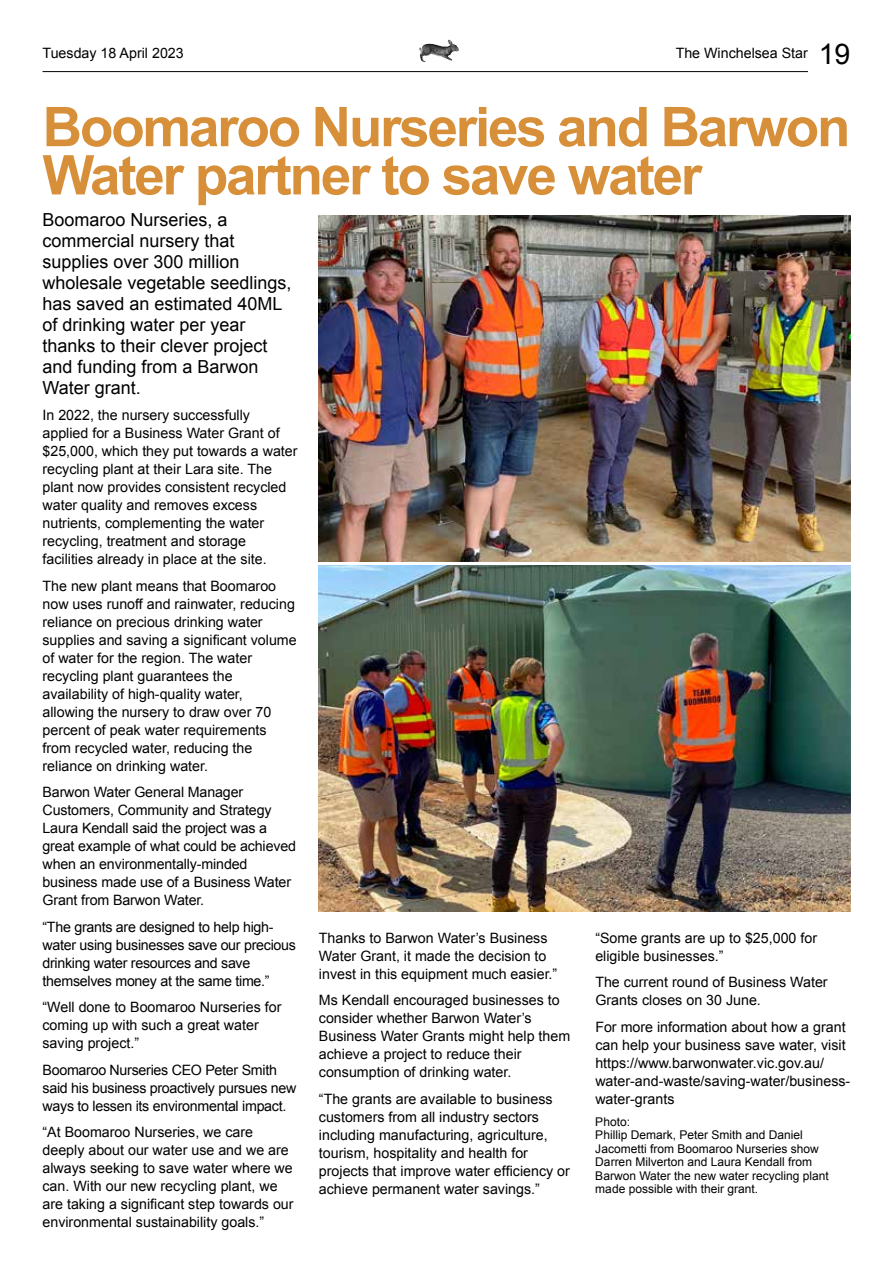
<style>
.page{position:relative;width:893px;height:1263px;background:#fff}
.page>*{position:absolute;margin:0;border:0;box-sizing:border-box;transform-origin:0 0}
.t1{font:700 54.75px/48.2px "Arial";letter-spacing:-.04em;color:#d79039}
.t2{font:18px/21px "Arial";color:#000}
.t3{font:14.25px/18px "Arial";color:#000}
.t4{font:14.25px/18px "Arial";letter-spacing:-.02em;color:#000}
.t5{font:12px/13.5px "Arial";color:#000}
.s1{font-size:28.5px}
</style>
<div class="page">
<hr style="left:43px;top:71px;width:765px;height:1px;background:#000">
<img style="left:419px;top:40px;width:40px;height:22px">
<img style="left:319px;top:216px;width:531px;height:345px">
<img style="left:319px;top:566px;width:531px;height:345px">
<p class="t3" style="left:43px;top:44px;width:143px">Tuesday 18 April 2023</p>
<p class="t3" style="left:676px;top:44px;width:176px">The Winchelsea Star <span class="s1">19</span></p>
<h1 class="t1" style="left:43px;top:105px;width:809px">Boomaroo Nurseries and Barwon<br>Water partner to save water</h1>
<p class="t2" style="left:43px;top:209px;width:251px">Boomaroo Nurseries, a commercial nursery that supplies over 300 million wholesale vegetable seedlings, has saved an estimated 40ML of drinking water per year thanks to their clever project and funding from a Barwon<br>Water grant.</p>
<p class="t3" style="left:43px;top:406px;width:257px">In 2022, the nursery successfully applied for a Business Water Grant of $25,000, which they put towards a water recycling plant at their Lara site. The plant now provides consistent recycled water quality and removes excess nutrients, complementing the water recycling, treatment and storage facilities already in place at the site.</p>
<p class="t3" style="left:43px;top:577px;width:256px">The new plant means that Boomaroo now uses runoff and rainwater, reducing reliance on precious drinking water supplies and saving a significant volume of water for the region. The water recycling plant guarantees the availability of high-quality water, allowing the nursery to draw over 70 percent of peak water requirements from recycled water, reducing the reliance on drinking water.</p>
<p class="t3" style="left:43px;top:783px;width:255px">Barwon Water General Manager Customers, Community and Strategy Laura Kendall said the project was a great example of what could be achieved when an environmentally-minded business made use of a Business Water Grant from Barwon Water.</p>
<p class="t4" style="left:43px;top:918px;width:255px">“The grants are designed to help high&shy;water using businesses save our precious drinking water resources and save themselves money at the same time.”</p>
<p class="t3" style="left:43px;top:998px;width:240px">“Well done to Boomaroo Nurseries for coming up with such a great water saving project.”</p>
<p class="t4" style="left:43px;top:1061px;width:255px">Boomaroo Nurseries CEO Peter Smith said his business proactively pursues new ways to lessen its environmental impact.</p>
<p class="t3" style="left:43px;top:1123px;width:253px">“At Boomaroo Nurseries, we care deeply about our water use and we are always seeking to save water where we can. With our new recycling plant, we are taking a significant step towards our environmental sustainability goals.”</p>
<p class="t3" style="left:319px;top:929px;width:240px">Thanks to Barwon Water’s Business<br>Water Grant, it made the decision to invest in this equipment much easier.”</p>
<p class="t3" style="left:319px;top:991px;width:253px">Ms Kendall encouraged businesses to consider whether Barwon Water’s Business Water Grants might help them achieve a project to reduce their consumption of drinking water.</p>
<p class="t3" style="left:319px;top:1090px;width:253px">“The grants are available to business customers from all industry sectors including manufacturing, agriculture, tourism, hospitality and health for projects that improve water efficiency or achieve permanent water savings.”</p>
<p class="t3" style="left:595px;top:929px;width:223px">“Some grants are up to $25,000 for eligible businesses.”</p>
<p class="t3" style="left:595px;top:973px;width:234px">The current round of Business Water<br>Grants closes on 30 June.</p>
<p class="t3" style="left:595px;top:1018px;width:256px">For more information about how a grant can help your business save water, visit https://www.barwonwater.vic.gov.au/ water-and-waste/saving-water/business&shy;water-grants</p>
<p class="t5" style="left:595px;top:1115px;width:235px">Photo:<br>Phillip Demark, Peter Smith and Daniel Jacometti from Boomaroo Nurseries show Darren Milverton and Laura Kendall from Barwon Water the new water recycling plant made possible with their grant.</p>
</div>
